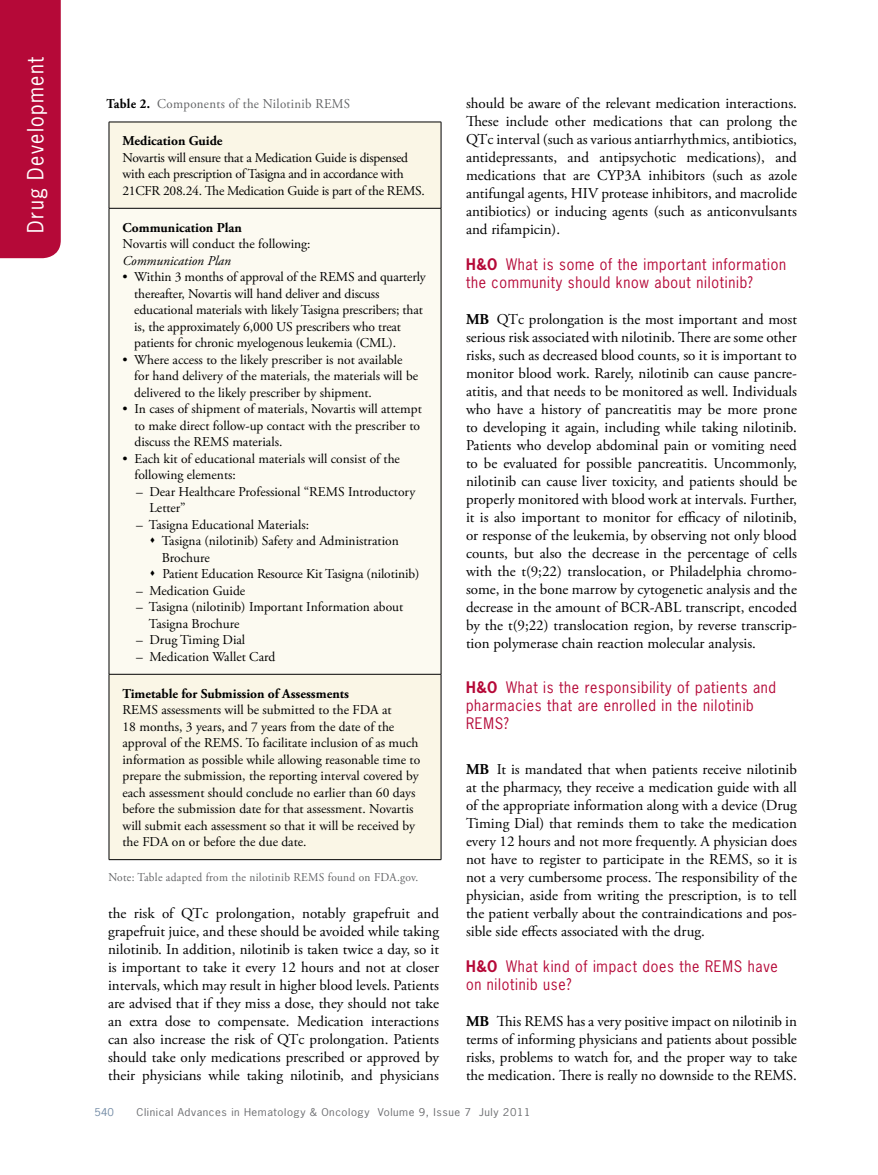
<style>
.page{position:relative;width:878px;height:1175px;background:#fff}
.page>*{position:absolute;margin:0;border:0;box-sizing:border-box;transform-origin:0 0}
.t1{font:21px "News Gothic Std";letter-spacing:.07em;color:#fff;scale:.95 1}
.t2{font:15px/18px "Adobe Garamond Pro";color:#000;text-align:justify}
.t3{font:15px/18px "News Gothic Std";letter-spacing:.05em;color:#b50938;scale:.95 1}
.t4{font:13.5px/16.5px "Adobe Garamond Pro";color:#000}
.t5{font:13.5px/16.5px "Adobe Garamond Pro";letter-spacing:-.02em;color:#000}
.t6{font:700 13.5px "Adobe Garamond Pro";color:#000}
.t7{font:13.5px "Adobe Garamond Pro";letter-spacing:.025em;color:#636466;scale:.95 1}
.t8{font:italic 13.5px "Adobe Garamond Pro";color:#000}
.t9{font:12px "Adobe Garamond Pro";letter-spacing:.025em;color:#636466;scale:.95 1}
.t10{font:10.2px "News Gothic Std";letter-spacing:.05em;color:#6d6e71;scale:1.11 1}
.t11{font:10.2px "News Gothic Std";color:#738ba5;scale:1.11 1}
.s1{font-weight:700;color:#000}
.s2{font-weight:700}
</style>
<div class="page">
<div style="left:0;top:0;width:61px;height:258px;background:#b50938"></div>
<div style="left:110px;top:123px;width:331px;height:736px;background:#faf6e6"></div>
<div style="left:109px;top:208px;width:332px;height:466px;background:#fcfaf1"></div>
<hr style="left:109px;top:122px;width:332px;height:1px;background:#000">
<hr style="left:109px;top:122px;width:1px;height:86px;background:#000">
<hr style="left:441px;top:122px;width:1px;height:86px;background:#000">
<hr style="left:109px;top:208px;width:332px;height:1px;background:#000">
<hr style="left:109px;top:208px;width:1px;height:466px;background:#000">
<hr style="left:441px;top:208px;width:1px;height:466px;background:#000">
<hr style="left:109px;top:674px;width:332px;height:1px;background:#000">
<hr style="left:109px;top:674px;width:1px;height:185px;background:#000">
<hr style="left:441px;top:674px;width:1px;height:185px;background:#000">
<hr style="left:109px;top:859px;width:332px;height:1px;background:#000">
<h1 class="t1" style="left:22px;top:233px;width:187px;rotate:-90deg">Drug Development</h1>
<p class="t7" style="left:106px;top:95px;width:258px"><span class="s1">Table 2.</span> Components of the Nilotinib REMS</p>
<p class="t2" style="left:466px;top:95px;width:332px">should be aware of the relevant medication interactions.<br>These include other medications that can prolong the QTc interval (such as various antiarrhythmics, antibiotics, antidepressants, and antipsychotic medications), and medications that are CYP3A inhibitors (such as azole antifungal agents, HIV protease inhibitors, and macrolide antibiotics) or inducing agents (such as anticonvulsants and rifampicin).</p>
<p class="t3" style="left:466px;top:255px;width:338px"><span class="s2">H&amp;O</span> What is some of the important information the community should know about nilotinib?</p>
<p class="t2" style="left:466px;top:311px;width:332px"><span class="s2">MB</span> QTc prolongation is the most important and most serious risk associated with nilotinib. There are some other risks, such as decreased blood counts, so it is important to monitor blood work. Rarely, nilotinib can cause pancre&shy;atitis, and that needs to be monitored as well. Individuals who have a history of pancreatitis may be more prone to developing it again, including while taking nilotinib.<br>Patients who develop abdominal pain or vomiting need to be evaluated for possible pancreatitis. Uncommonly, nilotinib can cause liver toxicity, and patients should be properly monitored with blood work at intervals. Further, it is also important to monitor for efficacy of nilotinib, or response of the leukemia, by observing not only blood counts, but also the decrease in the percentage of cells with the t(9;22) translocation, or Philadelphia chromo&shy;some, in the bone marrow by cytogenetic analysis and the decrease in the amount of BCR-ABL transcript, encoded by the t(9;22) translocation region, by reverse transcrip&shy;tion polymerase chain reaction molecular analysis.</p>
<p class="t3" style="left:466px;top:678px;width:328px"><span class="s2">H&amp;O</span> What is the responsibility of patients and pharmacies that are enrolled in the nilotinib<br>REMS?</p>
<p class="t2" style="left:466px;top:761px;width:332px"><span class="s2">MB</span> It is mandated that when patients receive nilotinib at the pharmacy, they receive a medication guide with all of the appropriate information along with a device (Drug Timing Dial) that reminds them to take the medication every 12 hours and not more frequently. A physician does not have to register to participate in the REMS, so it is not a very cumbersome process. The responsibility of the physician, aside from writing the prescription, is to tell the patient verbally about the contraindications and pos&shy;sible side effects associated with the drug.</p>
<p class="t3" style="left:466px;top:957px;width:329px"><span class="s2">H&amp;O</span> What kind of impact does the REMS have on nilotinib use?</p>
<p class="t2" style="left:466px;top:1013px;width:332px"><span class="s2">MB</span> This REMS has a very positive impact on nilotinib in terms of informing physicians and patients about possible risks, problems to watch for, and the proper way to take the medication. There is really no downside to the REMS.</p>
<p class="t6" style="left:122px;top:133px;width:102px">Medication Guide</p>
<p class="t5" style="left:122px;top:150px;width:304px">Novartis will ensure that a Medication Guide is dispensed with each prescription of Tasigna and in accordance with<br>21CFR 208.24. The Medication Guide is part of the REMS.</p>
<p class="t6" style="left:122px;top:219px;width:121px">Communication Plan</p>
<p class="t4" style="left:122px;top:236px;width:190px">Novartis will conduct the following:</p>
<p class="t8" style="left:122px;top:252px;width:110px">Communication Plan</p>
<p class="t4" style="left:134px;top:269px;width:293px;text-indent:-12px">• Within 3 months of approval of the REMS and quarterly thereafter, Novartis will hand deliver and discuss educational materials with likely Tasigna prescribers; that is, the approximately 6,000 US prescribers who treat patients for chronic myelogenous leukemia (CML).</p>
<p class="t4" style="left:134px;top:351px;width:285px;text-indent:-12px">• Where access to the likely prescriber is not available for hand delivery of the materials, the materials will be delivered to the likely prescriber by shipment.</p>
<p class="t4" style="left:134px;top:401px;width:289px;text-indent:-12px">• In cases of shipment of materials, Novartis will attempt to make direct follow-up contact with the prescriber to discuss the REMS materials.</p>
<p class="t4" style="left:134px;top:450px;width:267px;text-indent:-12px">• Each kit of educational materials will consist of the following elements:</p>
<p class="t4" style="left:149px;top:483px;width:267px;text-indent:-14px">– Dear Healthcare Professional “REMS Introductory<br>Letter”</p>
<p class="t4" style="left:136px;top:516px;width:174px">– Tasigna Educational Materials:</p>
<p class="t4" style="left:162px;top:533px;width:238px;text-indent:-12px">▲ Tasigna (nilotinib) Safety and Administration<br>Brochure</p>
<p class="t4" style="left:149px;top:566px;width:271px">▲ Patient Education Resource Kit Tasigna (nilotinib)</p>
<p class="t4" style="left:136px;top:582px;width:111px">– Medication Guide</p>
<p class="t4" style="left:149px;top:599px;width:256px;text-indent:-13px">– Tasigna (nilotinib) Important Information about<br>Tasigna Brochure</p>
<p class="t4" style="left:136px;top:632px;width:111px">– Drug Timing Dial</p>
<p class="t4" style="left:136px;top:648px;width:141px">– Medication Wallet Card</p>
<p class="t6" style="left:122px;top:685px;width:228px">Timetable for Submission of Assessments</p>
<p class="t4" style="left:122px;top:702px;width:299px">REMS assessments will be submitted to the FDA at<br>18 months, 3 years, and 7 years from the date of the approval of the REMS. To facilitate inclusion of as much information as possible while allowing reasonable time to prepare the submission, the reporting interval covered by each assessment should conclude no earlier than 60 days before the submission date for that assessment. Novartis will submit each assessment so that it will be received by the FDA on or before the due date.</p>
<p class="t9" style="left:108px;top:870px;width:328px">Note: Table adapted from the nilotinib REMS found on FDA.gov.</p>
<p class="t2" style="left:108px;top:905px;width:332px">the risk of QTc prolongation, notably grapefruit and grapefruit juice, and these should be avoided while taking nilotinib. In addition, nilotinib is taken twice a day, so it is important to take it every 12 hours and not at closer intervals, which may result in higher blood levels. Patients are advised that if they miss a dose, they should not take an extra dose to compensate. Medication interactions can also increase the risk of QTc prolongation. Patients should take only medications prescribed or approved by their physicians while taking nilotinib, and physicians</p>
<p class="t11" style="left:94px;top:1105px;width:19px">540</p>
<p class="t10" style="left:136px;top:1105px;width:356px">Clinical Advances in Hematology &amp; Oncology Volume 9, Issue 7 July 2011</p>
</div>
